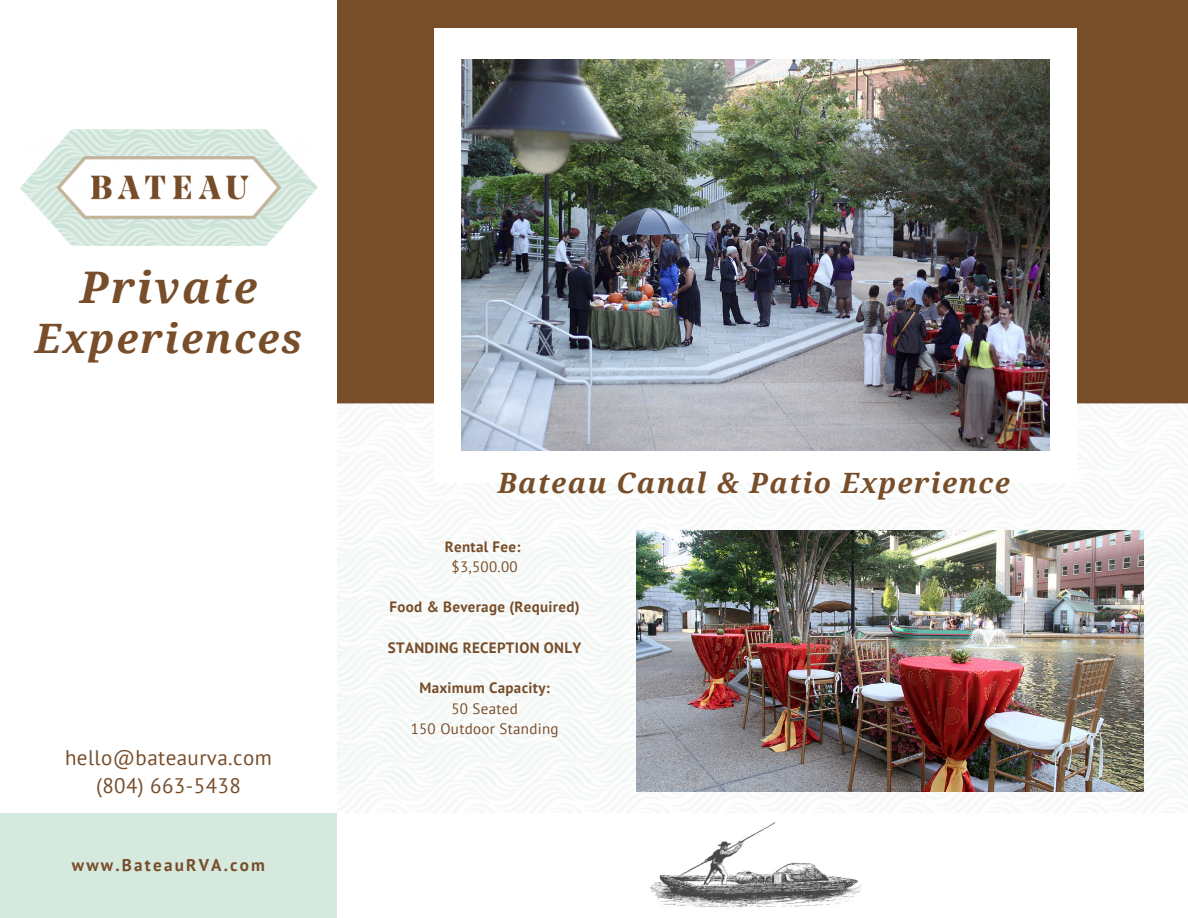
<style>
.page{position:relative;width:1188px;height:918px;background:#774d2a}
.page>*{position:absolute;margin:0;border:0;box-sizing:border-box;transform-origin:0 0}
.t1{font:italic 700 43.65px "Droid Serif";letter-spacing:.05em;color:#774d2a}
.t2{font:italic 700 40.65px "Droid Serif";letter-spacing:.05em;color:#774d2a}
.t3{font:italic 700 28.05px "Droid Serif";letter-spacing:.05em;color:#774d2a}
.t4{font:21px "PT Sans";letter-spacing:.02em;color:#774d2a}
.t5{font:700 17.1px "PT Sans";letter-spacing:.13em;color:#774d2a}
.t6{font:700 15px "PT Sans";letter-spacing:.02em;color:#774d2a}
.t7{font:15px "PT Sans";letter-spacing:.02em;color:#774d2a}
</style>
<div class="page">
<div style="left:336px;top:783px;width:852px;height:30px;background:#fafcfb"></div>
<div style="left:336px;top:404px;width:852px;height:379px;background:#f9fbfa"></div>
<div style="left:0;top:0;width:336px;height:918px;background:#fff"></div>
<img style="left:20px;top:129px;width:297px;height:116px">
<div style="left:434px;top:28px;width:643px;height:454px;background:#fff"></div>
<img style="left:461px;top:59px;width:589px;height:392px">
<div style="left:0;top:813px;width:1188px;height:105px;background:#fff"></div>
<img style="left:650px;top:822px;width:212px;height:87px">
<div style="left:0;top:813px;width:336px;height:105px;background:#d6e9df"></div>
<img style="left:637px;top:530px;width:506px;height:261px">
<p class="t1" style="left:80px;top:262px;width:179px">Private</p>
<p class="t2" style="left:35px;top:315px;width:269px">Experiences</p>
<p class="t4" style="left:65px;top:744px;width:208px">hello@bateaurva.com</p>
<p class="t4" style="left:96px;top:772px;width:146px">(804) 663-5438</p>
<p class="t5" style="left:72px;top:854px;width:195px">www.BateauRVA.com</p>
<p class="t3" style="left:498px;top:466px;width:513px">Bateau Canal &amp; Patio Experience</p>
<p class="t6" style="left:445px;top:536px;width:77px">Rental Fee:</p>
<p class="t7" style="left:452px;top:557px;width:68px">$3,500.00</p>
<p class="t6" style="left:390px;top:597px;width:192px">Food &amp; Beverage (Required)</p>
<p class="t6" style="left:388px;top:638px;width:195px">STANDING RECEPTION ONLY</p>
<p class="t6" style="left:419px;top:678px;width:132px">Maximum Capacity:</p>
<p class="t7" style="left:451px;top:698px;width:68px">50 Seated</p>
<p class="t7" style="left:411px;top:719px;width:149px">150 Outdoor Standing</p>
</div>
